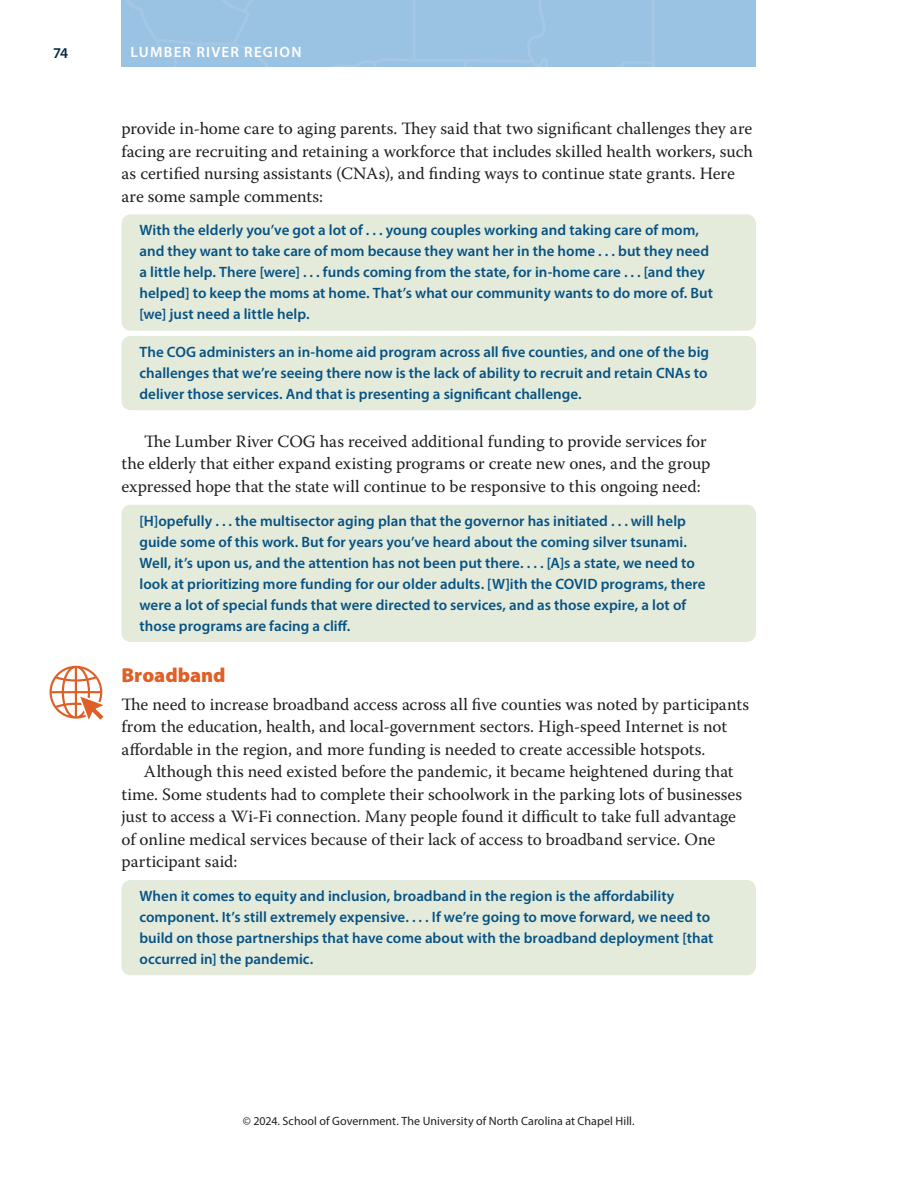
<style>
.page{position:relative;width:918px;height:1188px;background:#fff}
.page>*{position:absolute;margin:0;border:0;box-sizing:border-box;transform-origin:0 0}
.RS_B_head{font:900 20.25px "Myriad Pro";color:#de6027}
._01_BT__no_indent{font:17.25px/22.5px "Warnock Pro";letter-spacing:-.005em;color:#231f20}
._01_BT_indent{font:17.25px/22.5px "Warnock Pro";letter-spacing:-.005em;color:#231f20}
._01_BT__indent_after{font:17.25px/22.5px "Warnock Pro";letter-spacing:-.005em;color:#231f20}
.Pull_Quote{font:600 15px/21px "Myriad Pro";color:#075384}
.Pull_Quote_1{font:600 15px/21px "Myriad Pro";color:#075384}
.Pull_Quote_1-last{font:600 15px/21px "Myriad Pro";color:#075384;text-align:justify}
.t1{font:600 15px "Myriad Pro";letter-spacing:.085em;color:#fff}
.t2{font:600 15px "Myriad Pro";color:#092940}
.t3{font:12px "Myriad Pro";letter-spacing:.005em;color:#231f20}
</style>
<div class="page">
<div style="left:122px;top:0;width:634px;height:67px;background:#9ac2e3"></div>
<div style="left:122px;top:214px;width:634px;height:117px;background:#e4ebdb;border-radius:9px"></div>
<div style="left:122px;top:336px;width:634px;height:74px;background:#e4ebdb;border-radius:9px"></div>
<div style="left:122px;top:505px;width:634px;height:137px;background:#e4ebdb;border-radius:9px"></div>
<div style="left:122px;top:880px;width:634px;height:95px;background:#e4ebdb;border-radius:9px"></div>
<svg style="left:50px;top:666px;width:54px;height:54px"></svg>
<p class="t2" style="left:53px;top:43px;width:17px">74</p>
<p class="t1" style="left:131px;top:42px;width:11px">Lumber</p>
<p class="t1" style="left:196px;top:42px;width:30px">River</p>
<p class="t1" style="left:244px;top:42px;width:23px">REGIO</p>
<p class="t1" style="left:291px;top:42px;width:12px">N</p>
<p class="_01_BT__no_indent" style="left:122px;top:117px;width:633px">provide in-home care to aging parents. They said that two significant challenges they are facing are recruiting and retaining a workforce that includes skilled health workers, such as certified nursing assistants (CNAs), and finding ways to continue state grants. Here are some sample comments:</p>
<p class="Pull_Quote_1" style="left:140px;top:220px;width:575px">With the elderly you’ve got a lot of . . . young couples working and taking care of mom, and they want to take care of mom because they want her in the home . . . but they need a little help. There [were] . . . funds coming from the state, for in-home care . . . [and they helped] to keep the moms at home. That’s what our community wants to do more of. But [we] just need a little help.</p>
<p class="Pull_Quote_1-last" style="left:140px;top:341px;width:42px">The COG</p>
<p class="Pull_Quote_1-last" style="left:140px;top:341px;width:571px;text-indent:60px">administers an in-home aid program across all five counties, and one of the big challenges that we’re seeing there now is the lack of ability to recruit and retain CNAs to deliver those services. And that is presenting a significant challenge.</p>
<p class="_01_BT__indent_after" style="left:122px;top:430px;width:590px;text-indent:22px">The Lumber River COG has received additional funding to provide services for the elderly that either expand existing programs or create new ones, and the group expressed hope that the state will continue to be responsive to this ongoing need:</p>
<p class="Pull_Quote" style="left:140px;top:510px;width:557px">[H]opefully . . . the multisector aging plan that the governor has initiated . . . will help guide some of this work. But for years you’ve heard about the coming silver tsunami.<br>Well, it’s upon us, and the attention has not been put there. . . . [A]s a state, we need to look at prioritizing more funding for our older adults. [W]ith the COVID</p>
<p class="Pull_Quote" style="left:140px;top:573px;width:568px;text-indent:461px">programs, there were a lot of special funds that were directed to services, and as those expire, a lot of those programs are facing a cliff.</p>
<p class="RS_B_head" style="left:122px;top:662px;width:106px">Broadband</p>
<p class="_01_BT__no_indent" style="left:122px;top:693px;width:629px">The need to increase broadband access across all five counties was noted by participants from the education, health, and local-government sectors. High-speed Internet is not affordable in the region, and more funding is needed to create accessible hotspots.</p>
<p class="_01_BT_indent" style="left:122px;top:760px;width:622px;text-indent:22px">Although this need existed before the pandemic, it became heightened during that time. Some students had to complete their schoolwork in the parking lots of businesses just to access a Wi-Fi connection. Many people found it difficult to take full advantage of online medical services because of their lack of access to broadband service. One participant said:</p>
<p class="Pull_Quote" style="left:140px;top:885px;width:576px">When it comes to equity and inclusion, broadband in the region is the affordability component. It’s still extremely expensive. . . . If we’re going to move forward, we need to build on those partnerships that have come about with the broadband deployment [that occurred in] the pandemic.</p>
<p class="t3" style="left:243px;top:1114px;width:393px">© 2024. School of Government. The University of North Carolina at Chapel Hill.</p>
</div>
